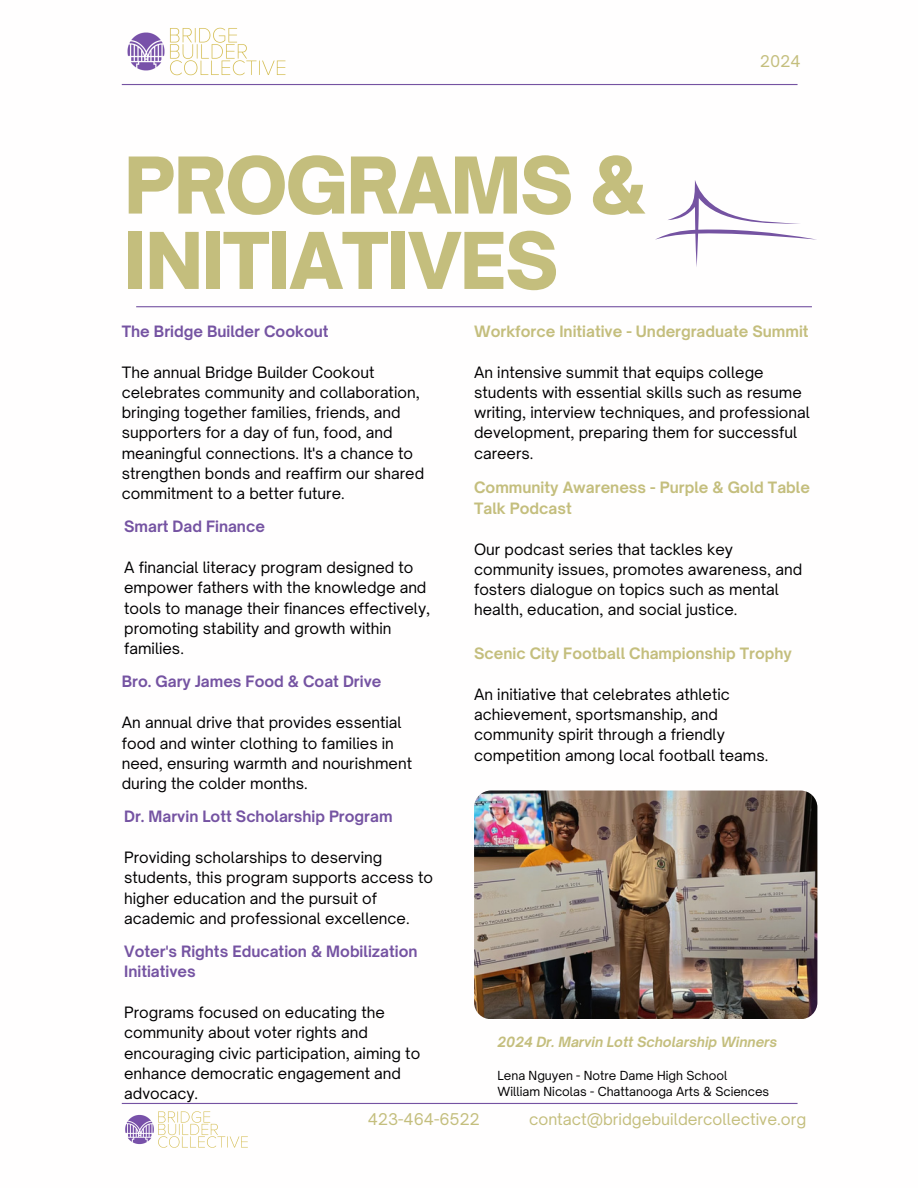
<style>
.page{position:relative;width:918px;height:1188px;background:#fff}
.page>*{position:absolute;margin:0;border:0;box-sizing:border-box;transform-origin:0 0}
.t1{font:900 74.85px/75.3px "Open Sauce One";letter-spacing:-.02em;color:#c4be7d}
.t2{font:15.45px "Open Sauce One";color:#c4be7d}
.t3{font:15px/20.2px "Open Sauce One";color:#000001}
.t4{font:700 15px/20.2px "Open Sauce One";color:#7553a2}
.t5{font:700 15px/20.2px "Open Sauce One";color:#c4be7d}
.t6{font:italic 700 13.5px "Open Sauce One";color:#c4be7d}
.t7{font:12px "Open Sauce One";color:#000001}
</style>
<div class="page">
<hr style="left:122px;top:84px;width:676px;height:1px;background:#7553a2">
<hr style="left:122px;top:1103px;width:676px;height:1px;background:#7553a2">
<hr style="left:136px;top:306px;width:676px;height:1px;background:#7553a2">
<img style="left:121px;top:27px;width:165px;height:58px">
<img style="left:121px;top:1103px;width:127px;height:45px">
<img style="left:474px;top:791px;width:343px;height:228px;border-radius:17px">
<svg style="left:655px;top:180px;width:162px;height:87px"></svg>
<h2 class="t1" style="left:124px;top:147px;width:524px">PROGRAMS &amp;<br>INITIATIVES</h2>
<h3 class="t2" style="left:760px;top:51px;width:42px">2024</h3>
<h2 class="t4" style="left:122px;top:321px;width:208px">The Bridge Builder Cookout</h2>
<h3 class="t3" style="left:122px;top:362px;width:304px">The annual Bridge Builder Cookout celebrates community and collaboration, bringing together families, friends, and supporters for a day of fun, food, and meaningful connections. It's a chance to strengthen bonds and reaffirm our shared commitment to a better future.</h3>
<p class="t4" style="left:124px;top:516px;width:142px">Smart Dad Finance</p>
<h3 class="t3" style="left:124px;top:557px;width:308px">A financial literacy program designed to empower fathers with the knowledge and tools to manage their finances effectively, promoting stability and growth within families.</h3>
<h2 class="t4" style="left:122px;top:671px;width:261px">Bro. Gary James Food &amp; Coat Drive</h2>
<h3 class="t3" style="left:122px;top:712px;width:292px">An annual drive that provides essential food and winter clothing to families in need, ensuring warmth and nourishment during the colder months.</h3>
<h2 class="t4" style="left:124px;top:806px;width:270px">Dr. Marvin Lott Scholarship Program</h2>
<h3 class="t3" style="left:124px;top:847px;width:310px">Providing scholarships to deserving students, this program supports access to higher education and the pursuit of academic and professional excellence.</h3>
<h3 class="t4" style="left:124px;top:941px;width:295px">Voter's Rights Education &amp; Mobilization<br>Initiatives</h3>
<p class="t3" style="left:124px;top:1002px;width:298px">Programs focused on educating the community about voter rights and encouraging civic participation, aiming to enhance democratic engagement and advocacy.</p>
<h2 class="t5" style="left:474px;top:321px;width:336px">Workforce Initiative - Undergraduate Summit</h2>
<h3 class="t3" style="left:474px;top:362px;width:337px">An intensive summit that equips college students with essential skills such as resume writing, interview techniques, and professional development, preparing them for successful careers.</h3>
<h3 class="t5" style="left:474px;top:477px;width:337px">Community Awareness - Purple &amp; Gold Table<br>Talk Podcast</h3>
<h2 class="t3" style="left:474px;top:539px;width:330px">Our podcast series that tackles key community issues, promotes awareness, and fosters dialogue on topics such as mental health, education, and social justice.</h2>
<h3 class="t5" style="left:474px;top:643px;width:319px">Scenic City Football Championship Trophy</h3>
<h2 class="t3" style="left:474px;top:684px;width:296px">An initiative that celebrates athletic achievement, sportsmanship, and community spirit through a friendly competition among local football teams.</h2>
<h4 class="t6" style="left:498px;top:1034px;width:281px">2024 Dr. Marvin Lott Scholarship Winners</h4>
<p class="t7" style="left:498px;top:1068px;width:231px">Lena Nguyen - Notre Dame High School</p>
<p class="t7" style="left:498px;top:1084px;width:273px">William Nicolas - Chattanooga Arts &amp; Sciences</p>
<p class="t2" style="left:368px;top:1109px;width:113px">423-464-6522</p>
<h1 class="t2" style="left:529px;top:1109px;width:279px">contact@bridgebuildercollective.org</h1>
</div>
